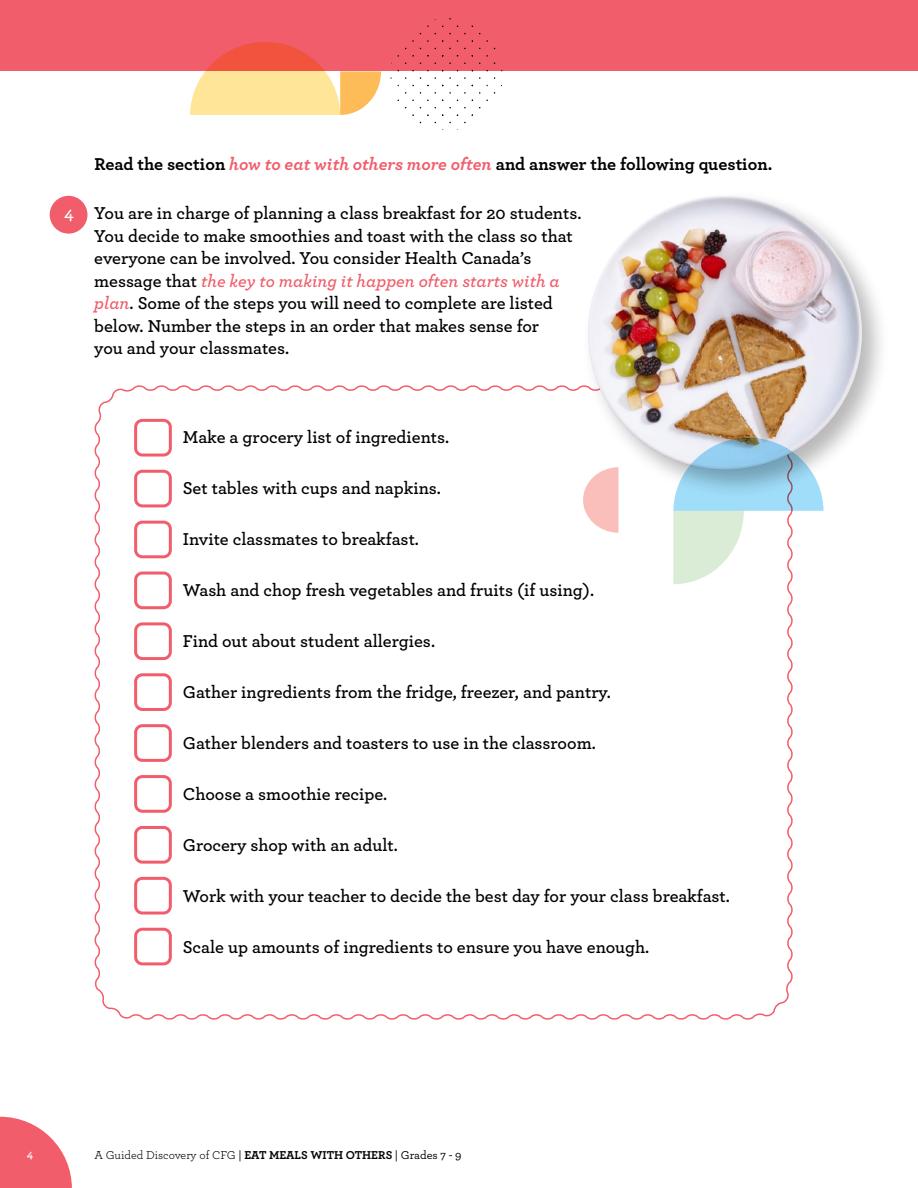
<style>
.page{position:relative;width:918px;height:1188px;background:#fff}
.page>*{position:absolute;margin:0;border:0;box-sizing:border-box;transform-origin:0 0}
.t1{font:600 18px/22.5px "Archer";color:#000}
.t2{font:700 18px "Archer";color:#000}
.t3{font:600 18px "Archer";color:#fff}
.t4{font:12px "Archer";color:#000}
.t5{font:600 12px "Archer";color:#fff}
.s1{font-style:italic;color:#f15d6b}
.s2{font-weight:500}
.s3{font-weight:700}
</style>
<div class="page">
<svg style="left:94px;top:385px;width:699px;height:635px"></svg>
<div style="left:134px;top:419px;width:38px;height:38px;border:3px solid #f15d6b;border-radius:7px"></div>
<div style="left:134px;top:470px;width:38px;height:37px;border:3px solid #f15d6b;border-radius:7px"></div>
<div style="left:134px;top:521px;width:38px;height:37px;border:3px solid #f15d6b;border-radius:7px"></div>
<div style="left:134px;top:572px;width:38px;height:37px;border:3px solid #f15d6b;border-radius:7px"></div>
<div style="left:134px;top:622px;width:38px;height:38px;border:3px solid #f15d6b;border-radius:7px"></div>
<div style="left:134px;top:673px;width:38px;height:38px;border:3px solid #f15d6b;border-radius:7px"></div>
<div style="left:134px;top:724px;width:38px;height:38px;border:3px solid #f15d6b;border-radius:7px"></div>
<div style="left:134px;top:775px;width:38px;height:38px;border:3px solid #f15d6b;border-radius:7px"></div>
<div style="left:134px;top:826px;width:38px;height:38px;border:3px solid #f15d6b;border-radius:7px"></div>
<div style="left:134px;top:877px;width:38px;height:38px;border:3px solid #f15d6b;border-radius:7px"></div>
<div style="left:134px;top:928px;width:38px;height:37px;border:3px solid #f15d6b;border-radius:7px"></div>
<div style="left:0;top:0;width:918px;height:71px;background:#f15d6b"></div>
<div style="left:581px;top:190px;width:310px;height:309px;background:#000;opacity:.28"></div>
<img style="left:588px;top:196px;width:274px;height:274px;border-radius:137px">
<div style="left:50px;top:196px;width:37px;height:38px;background:#f15d6b;border-radius:50%"></div>
<svg style="left:673px;top:438px;width:150px;height:146px"></svg>
<svg style="left:190px;top:42px;width:191px;height:73px"></svg>
<svg style="left:583px;top:467px;width:35px;height:66px"></svg>
<svg style="left:0;top:1117px;width:72px;height:71px"></svg>
<p class="t3" style="left:64px;top:199px;width:11px">4</p>
<p class="t2" style="left:94px;top:150px;width:679px">Read the section <span class="s1">how to eat with others more often</span> and answer the following question.</p>
<p class="t1" style="left:94px;top:201px;width:489px">You are in charge of planning a class breakfast for 20 students.<br>You decide to make smoothies and toast with the class so that everyone can be involved. You consider Health Canada’s message that <span class="s1">the key to making it happen often starts with a plan</span>. Some of the steps you will need to complete are listed below. Number the steps in an order that makes sense for<br>you and your classmates.</p>
<p class="t1" style="left:183px;top:425px;width:268px">Make a grocery list of ingredients.</p>
<p class="t1" style="left:183px;top:476px;width:260px">Set tables with cups and napkins.</p>
<p class="t1" style="left:183px;top:527px;width:238px">Invite classmates to breakfast.</p>
<p class="t1" style="left:183px;top:578px;width:413px">Wash and chop fresh vegetables and fruits (if using).</p>
<p class="t1" style="left:183px;top:629px;width:254px">Find out about student allergies.</p>
<p class="t1" style="left:183px;top:680px;width:430px">Gather ingredients from the fridge, freezer, and pantry.</p>
<p class="t1" style="left:183px;top:731px;width:414px">Gather blenders and toasters to use in the classroom.</p>
<p class="t1" style="left:183px;top:782px;width:206px">Choose a smoothie recipe.</p>
<p class="t1" style="left:183px;top:833px;width:217px">Grocery shop with an adult.</p>
<p class="t1" style="left:183px;top:884px;width:549px">Work with your teacher to decide the best day for your class breakfast.</p>
<p class="t1" style="left:183px;top:935px;width:468px">Scale up amounts of ingredients to ensure you have enough.</p>
<p class="t5" style="left:27px;top:1145px;width:8px">4</p>
<p class="t4" style="left:94px;top:1146px;width:369px">A Guided Discovery of CFG <span class="s2">|</span> <span class="s3">EAT MEALS WITH OTHERS</span> <span class="s2">| Grades 7 - 9</span></p>
</div>
